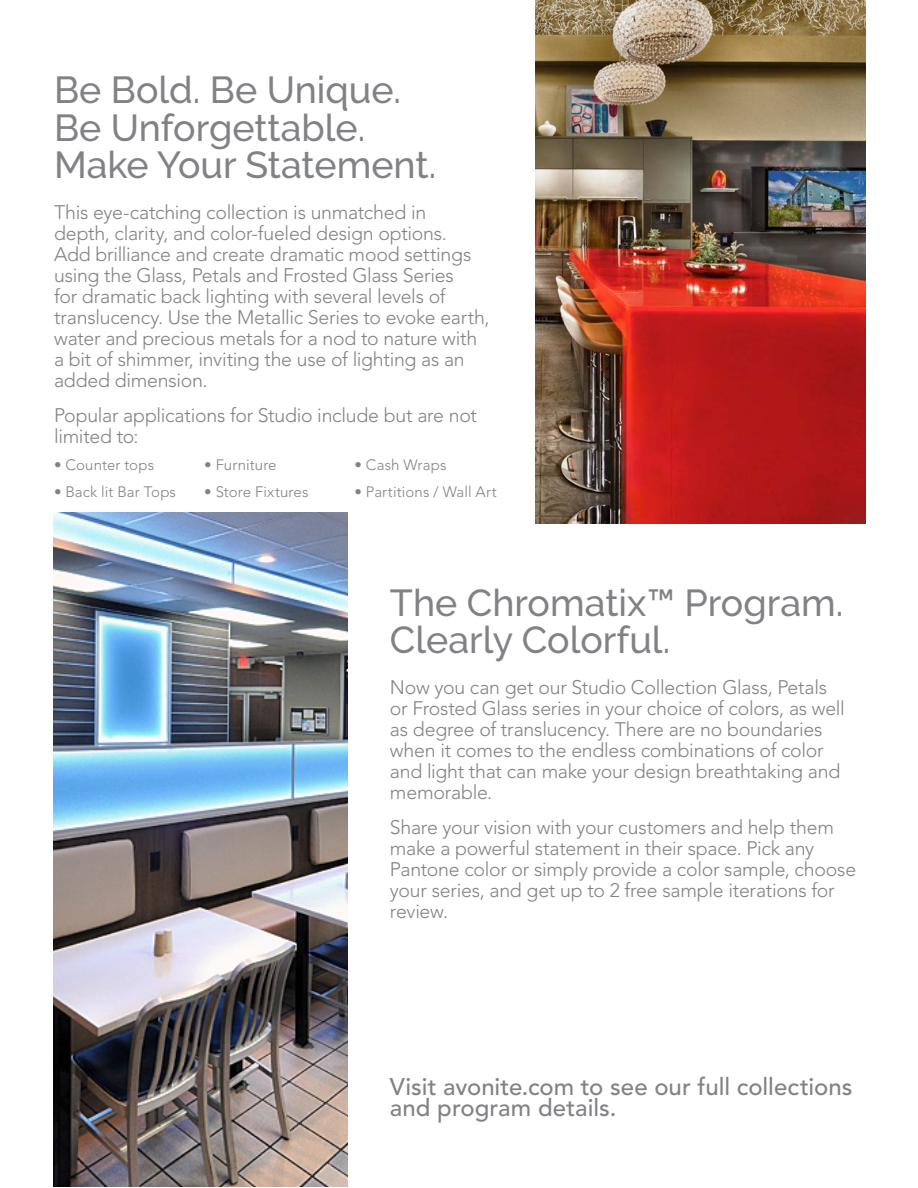
<style>
.page{position:relative;width:918px;height:1188px;background:#fff}
.page>*{position:absolute;margin:0;border:0;box-sizing:border-box;transform-origin:0 0}
.Headline{font:500 37.5px/37.5px "Raleway";color:#808285}
.t1{font:500 24px/21px "Avenir";color:#808285}
.Body_2{font:300 19.5px/21px "Avenir";letter-spacing:-.015em;color:#808285}
.t2{font:300 15px "Avenir";letter-spacing:.005em;color:#808285}
</style>
<div class="page">
<img style="left:535px;top:0;width:330px;height:524px">
<img style="left:54px;top:512px;width:294px;height:675px">
<p class="Headline" style="left:54px;top:71px;width:384px">Be Bold. Be Unique.<br>Be Unforgettable.<br>Make Your Statement.</p>
<p class="Body_2" style="left:54px;top:202px;width:437px">This eye-catching collection is unmatched in<br>depth, clarity, and color-fueled design options.<br>Add brilliance and create dramatic mood settings using the Glass, Petals and Frosted Glass Series<br>for dramatic back lighting with several levels of translucency. Use the Metallic Series to evoke earth, water and precious metals for a nod to nature with a bit of shimmer, inviting the use of lighting as an added dimension.</p>
<p class="Body_2" style="left:54px;top:405px;width:424px">Popular applications for Studio include but are not limited to:</p>
<p class="t2" style="left:54px;top:456px;width:102px">• Counter tops</p>
<p class="t2" style="left:54px;top:483px;width:123px">• Back lit Bar Tops</p>
<p class="t2" style="left:355px;top:456px;width:93px">• Cash Wraps</p>
<p class="t2" style="left:355px;top:483px;width:144px">• Partitions / Wall Art</p>
<p class="t2" style="left:204px;top:456px;width:74px">• Furniture</p>
<p class="t2" style="left:204px;top:483px;width:106px">• Store Fixtures</p>
<p class="Headline" style="left:390px;top:584px;width:455px">The Chromatix™ Program.<br>Clearly Colorful.</p>
<p class="Body_2" style="left:390px;top:677px;width:456px">Now you can get our Studio Collection Glass, Petals or Frosted Glass series in your choice of colors, as well as degree of translucency. There are no boundaries when it comes to the endless combinations of color and light that can make your design breathtaking and memorable.</p>
<p class="Body_2" style="left:390px;top:817px;width:468px">Share your vision with your customers and help them make a powerful statement in their space. Pick any Pantone color or simply provide a color sample, choose your series, and get up to 2 free sample iterations for review.</p>
<p class="t1" style="left:390px;top:1077px;width:464px">Visit avonite.com to see our full collections and program details.</p>
</div>
